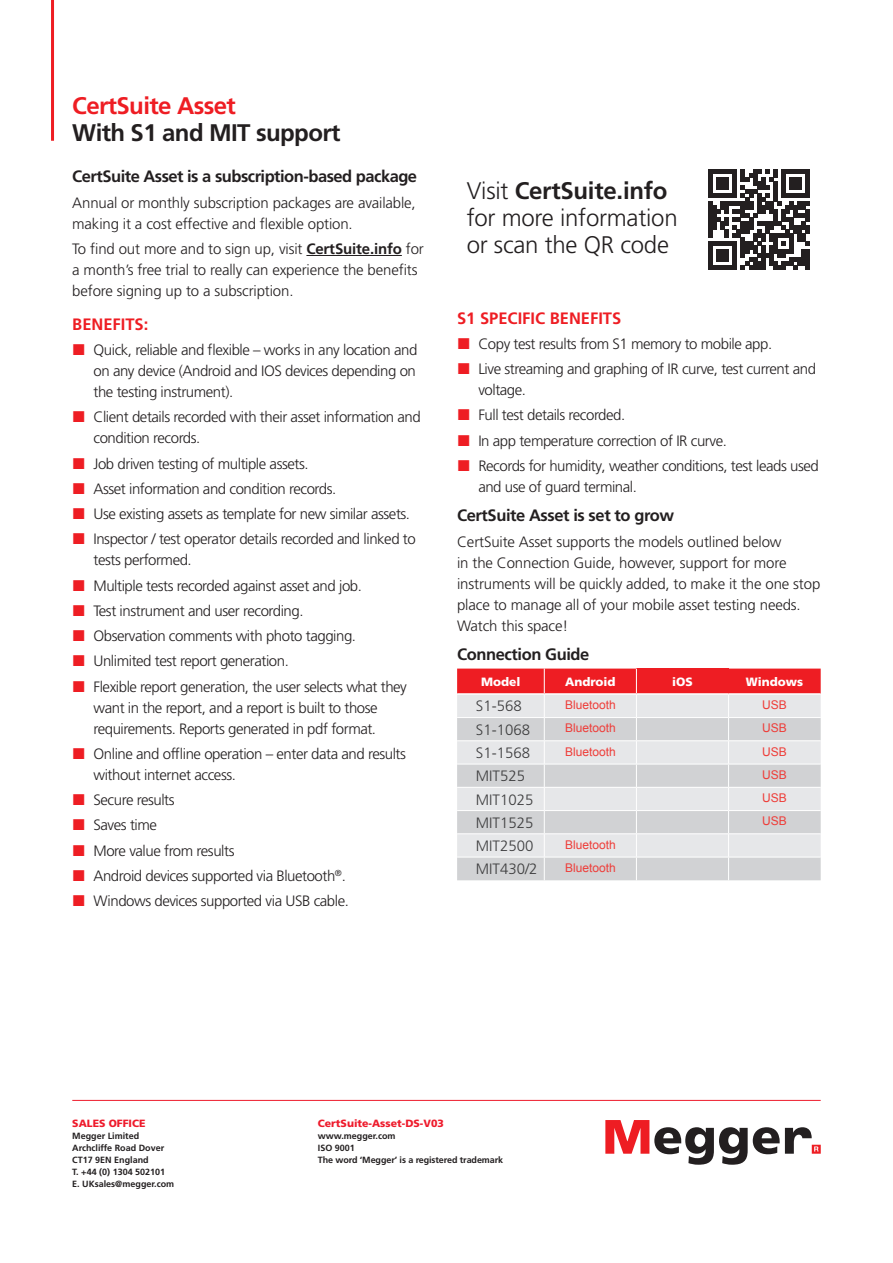
<style>
.page{position:relative;width:893px;height:1263px;background:#fff}
.page>*{position:absolute;margin:0;border:0;box-sizing:border-box;transform-origin:0 0}
.t1{font:300 24px/27px "Frutiger LT Pro";letter-spacing:-.01em;color:#231f20}
.t2{font:700 24px "Frutiger LT Pro";letter-spacing:-.025em;color:#231f20}
.t3{font:700 24px "Frutiger LT Pro";letter-spacing:-.025em;color:#ee1d23}
.t4{font:700 16.5px "Frutiger LT Pro";letter-spacing:-.03em;color:#231f20}
.t5{font:700 16.5px "Frutiger LT Pro";color:#ee1d23}
.t6{font:300 15px/25.2px "Frutiger LT Pro";letter-spacing:-.03em;color:#231f20}
.t7{font:300 15px/21px "Frutiger LT Pro";letter-spacing:-.01em;color:#231f20}
.t8{font:300 15px "Frutiger LT Pro";color:#3e3e3f}
.t9{font:12px "Arial";color:#ee3d39}
.t10{font:900 12px "Frutiger LT Pro";color:#fff}
.t11{font:900 10.5px "Frutiger LT Pro";color:#ee1b2c}
.t12{font:700 9px/12px "Frutiger LT Pro";color:#231f20}
.s1{font-weight:700}
</style>
<div class="page">
<hr style="left:72px;top:1100px;width:749px;height:1px;background:#ee1b2c">
<svg style="left:605px;top:1120px;width:216px;height:45px"></svg>
<hr style="left:306px;top:255px;width:96px;height:1px;background:#231f20">
<svg style="left:457px;top:669px;width:364px;height:211px;background:#dfc8ca"></svg>
<hr style="left:636px;top:693px;width:93px;height:2px;background:#fff">
<svg style="left:709px;top:169px;width:100px;height:100px"></svg>
<hr style="left:51px;top:0;width:3px;height:141px;background:#ee1d23">
<h1 class="t3" style="left:72px;top:91px;width:165px">CertSuite Asset</h1>
<h1 class="t2" style="left:72px;top:118px;width:270px">With S1 and MIT support</h1>
<p class="t4" style="left:72px;top:167px;width:346px">CertSuite Asset is a subscription-based package</p>
<p class="t7" style="left:72px;top:192px;width:345px">Annual or monthly subscription packages are available, making it a cost effective and flexible option.</p>
<p class="t7" style="left:72px;top:238px;width:353px">To find out more and to sign up, visit <span class="s1">CertSuite.info</span> for a month’s free trial to really can experience the benefits before signing up to a subscription.</p>
<p class="t5" style="left:72px;top:314px;width:78px">BENEFITS:</p>
<p class="t6" style="left:94px;top:339px;width:325px;line-height:21px;text-align:justify">Quick, reliable and flexible – works in any location and on any device (Android and IOS devices depending on the testing instrument).</p>
<p class="t6" style="left:94px;top:407px;width:329px;line-height:21px">Client details recorded with their asset information and condition records.</p>
<p class="t6" style="left:94px;top:451px;width:324px">Job driven testing of multiple assets.<br>Asset information and condition records.<br>Use existing assets as template for new similar assets.<br>Inspector / test operator details recorded and linked to</p>
<p class="t6" style="left:94px;top:547px;width:315px">tests performed.<br>Multiple tests recorded against asset and job.<br>Test instrument and user recording.<br>Observation comments with photo tagging.<br>Unlimited test report generation.<br>Flexible report generation, the user selects what they</p>
<p class="t6" style="left:94px;top:697px;width:286px;line-height:21px">want in the report, and a report is built to those requirements. Reports generated in pdf format.</p>
<p class="t6" style="left:94px;top:743px;width:314px;line-height:21px">Online and offline operation – enter data and results without internet access.</p>
<p class="t6" style="left:94px;top:787px;width:257px">Secure results<br>Saves time<br>More value from results<br>Android devices supported via Bluetooth<sup>®</sup>.<br>Windows devices supported via USB cable.</p>
<h1 class="t1" style="left:467px;top:178px;width:213px">Visit <span class="s1">CertSuite.info </span>for more information or scan the QR code</h1>
<p class="t5" style="left:457px;top:308px;width:166px">S1 SPECIFIC BENEFITS</p>
<p class="t6" style="left:478px;top:331px;width:339px">Copy test results from S1 memory to mobile app.<br>Live streaming and graphing of IR curve, test current and</p>
<p class="t6" style="left:478px;top:377px;width:342px">voltage.<br>Full test details recorded.<br>In app temperature correction of IR curve.<br>Records for humidity, weather conditions, test leads used</p>
<p class="t6" style="left:478px;top:474px;width:160px">and use of guard terminal.</p>
<p class="t4" style="left:457px;top:506px;width:218px">CertSuite Asset is set to grow</p>
<p class="t7" style="left:457px;top:531px;width:365px">CertSuite Asset supports the models outlined below<br>in the Connection Guide, however, support for more instruments will be quickly added, to make it the one stop place to manage all of your mobile asset testing needs.<br>Watch this space!</p>
<p class="t4" style="left:457px;top:644px;width:134px">Connection Guide</p>
<p class="t10" style="left:481px;top:674px;width:41px">Model</p>
<p class="t10" style="left:565px;top:674px;width:52px">Android</p>
<p class="t10" style="left:672px;top:674px;width:22px">iOS</p>
<p class="t10" style="left:746px;top:674px;width:59px">Windows</p>
<p class="t8" style="left:476px;top:697px;width:47px">S1-568</p>
<p class="t9" style="left:565px;top:697px;width:52px">Bluetooth</p>
<p class="t9" style="left:762px;top:697px;width:26px">USB</p>
<p class="t8" style="left:476px;top:721px;width:56px">S1-1068</p>
<p class="t9" style="left:565px;top:720px;width:52px">Bluetooth</p>
<p class="t9" style="left:762px;top:720px;width:26px">USB</p>
<p class="t8" style="left:476px;top:744px;width:56px">S1-1568</p>
<p class="t9" style="left:565px;top:743px;width:52px">Bluetooth</p>
<p class="t9" style="left:762px;top:743px;width:26px">USB</p>
<p class="t8" style="left:476px;top:767px;width:51px">MIT525</p>
<p class="t9" style="left:762px;top:767px;width:26px">USB</p>
<p class="t8" style="left:476px;top:791px;width:59px">MIT1025</p>
<p class="t9" style="left:762px;top:790px;width:26px">USB</p>
<p class="t8" style="left:476px;top:814px;width:59px">MIT1525</p>
<p class="t9" style="left:762px;top:813px;width:26px">USB</p>
<p class="t8" style="left:476px;top:837px;width:59px">MIT2500</p>
<p class="t9" style="left:565px;top:836px;width:52px">Bluetooth</p>
<p class="t8" style="left:476px;top:860px;width:63px">MIT430/2</p>
<p class="t9" style="left:565px;top:860px;width:52px">Bluetooth</p>
<p class="t11" style="left:72px;top:1117px;width:75px">SALES OFFICE</p>
<p class="t12" style="left:72px;top:1130px;width:103px">Megger Limited<br>Archcliffe Road Dover<br>CT17 9EN England<br>T. +44 (0) 1304 502101<br>E. UKsales@megger.com</p>
<p class="t11" style="left:318px;top:1117px;width:127px">CertSuite-Asset-DS-V03</p>
<p class="t12" style="left:318px;top:1130px;width:187px">www.megger.com<br>ISO 9001<br>The word ‘Megger’ is a registered trademark</p>
</div>
